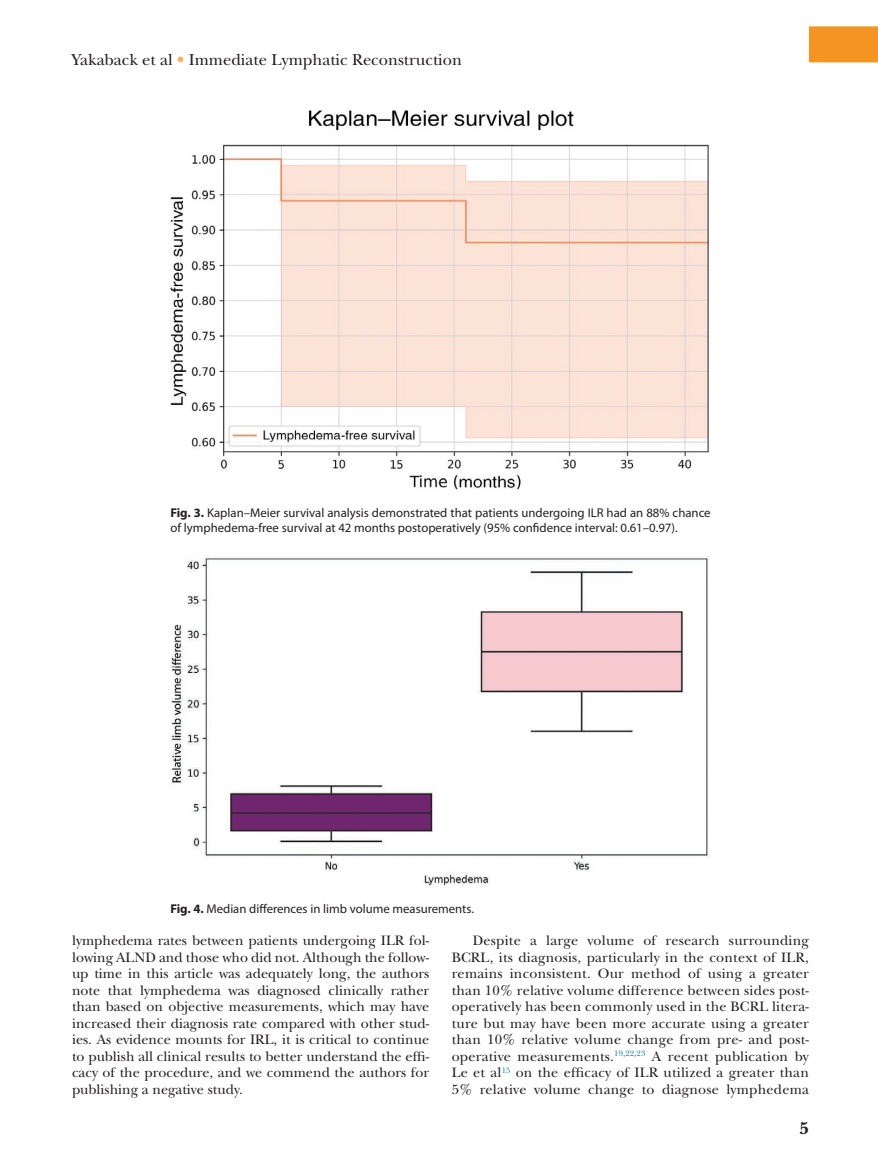
<style>
.page{position:relative;width:878px;height:1175px;background:#fff}
.page>*{position:absolute;margin:0;border:0;box-sizing:border-box;transform-origin:0 0}
.t1{font:700 18px "New Baskerville Std";color:#231f20}
.t2{font:16.5px "New Baskerville Std";color:#231f20}
.t3{font:14.25px/16.5px "New Baskerville Std";letter-spacing:.005em;color:#231f20;text-align:justify}
.t4{font:12.75px/15px "Myriad Pro";color:#231f20}
.s1{color:#f7b163}
.s2{font-weight:700}
</style>
<div class="page">
<div style="left:808px;top:26px;width:70px;height:36px;background:#f39423"></div>
<img style="left:170px;top:110px;width:539px;height:380px">
<img style="left:170px;top:557px;width:539px;height:330px">
<p class="t2" style="left:72px;top:50px;width:391px">Yakaback et al <span class="s1">•</span> Immediate Lymphatic Reconstruction</p>
<p class="t4" style="left:170px;top:504px;width:542px"><span class="s2">Fig. 3.</span> Kaplan–Meier survival analysis demonstrated that patients undergoing ILR had an 88% chance of lymphedema-free survival at 42 months postoperatively (95% confidence interval: 0.61–0.97).</p>
<p class="t4" style="left:170px;top:901px;width:305px"><span class="s2">Fig. 4.</span> Median differences in limb volume measurements.</p>
<p class="t3" style="left:72px;top:932px;width:359px">lymphedema rates between patients undergoing ILR fol&shy;lowing ALND and those who did not. Although the follow&shy;up time in this article was adequately long, the authors note that lymphedema was diagnosed clinically rather than based on objective measurements, which may have increased their diagnosis rate compared with other stud&shy;ies. As evidence mounts for IRL, it is critical to continue to publish all clinical results to better understand the effi&shy;cacy of the procedure, and we commend the authors for publishing a negative study.</p>
<p class="t3" style="left:451px;top:932px;width:359px;text-indent:21px">Despite a large volume of research surrounding BCRL, its diagnosis, particularly in the context of ILR, remains inconsistent. Our method of using a greater than 10% relative volume difference between sides post&shy;operatively has been commonly used in the BCRL litera&shy;ture but may have been more accurate using a greater than 10% relative volume change from pre- and post&shy;operative measurements.<sup>19</sup><sup>,</sup><sup>22</sup><sup>,</sup><sup>23</sup> A recent publication by Le et al<sup>15</sup> on the efficacy of ILR utilized a greater than 5% relative volume change to diagnose lymphedema</p>
<p class="t1" style="left:799px;top:1118px;width:11px">5</p>
</div>
